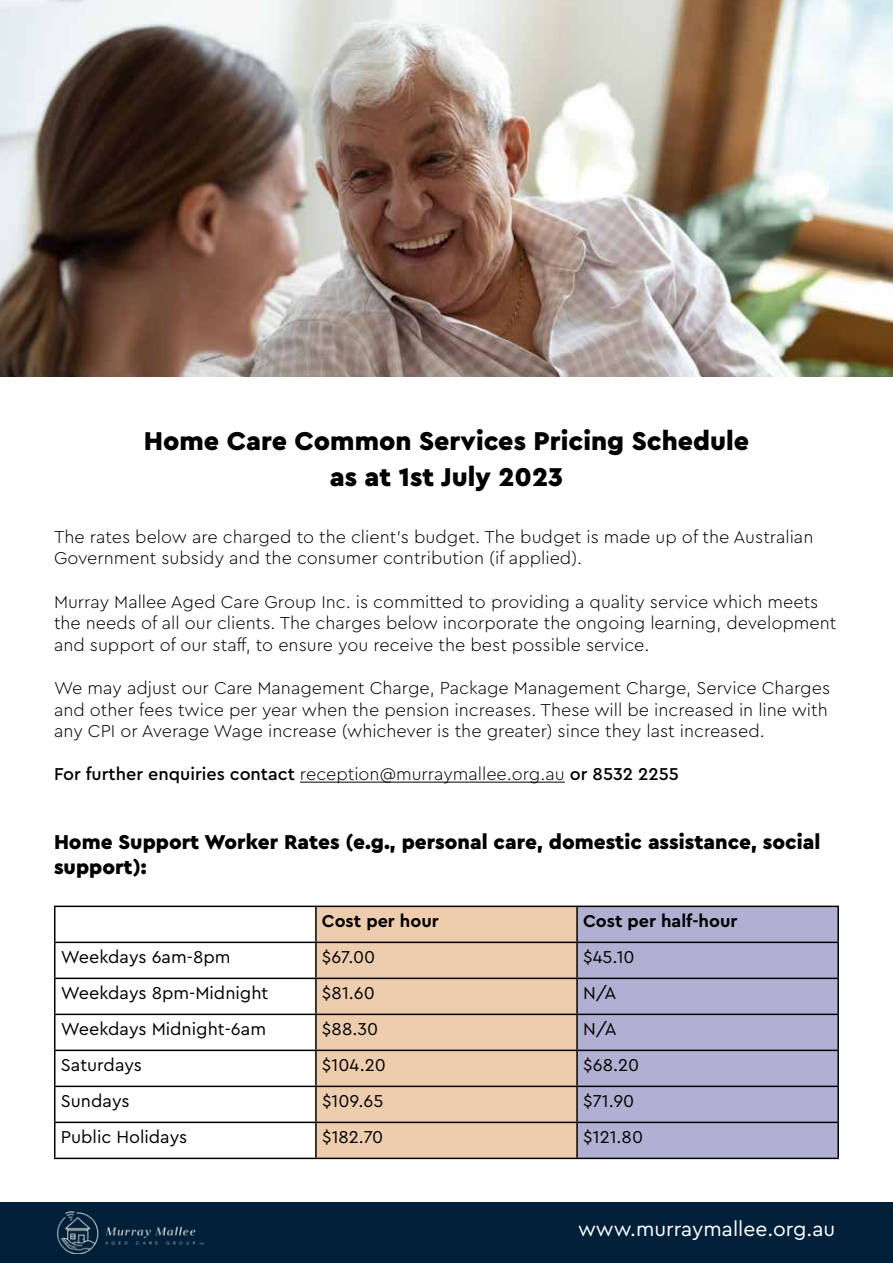
<style>
.page{position:relative;width:893px;height:1263px;background:#fff}
.page>*{position:absolute;margin:0;border:0;box-sizing:border-box;transform-origin:0 0}
.t1{font:900 27px/35.4px "Cera Pro";color:#000;text-align:center}
.t2{font:900 21px/25.2px "Cera Pro";color:#000}
.t3{font:21px "Cera Pro";color:#fff}
.t4{font:300 18px/21.6px "Cera Pro";color:#000}
.t5{font:18px "Cera Pro";color:#000}
.t6{font:500 18px "Cera Pro";color:#000}
.t7{font:700 18px "Cera Pro";color:#000}
.s1{font-weight:300}
</style>
<div class="page">
<img style="left:0;top:0;width:893px;height:377px">
<hr style="left:300px;top:782px;width:265px;height:1px;background:#000">
<div style="left:317px;top:907px;width:259px;height:250px;background:#eeccae"></div>
<div style="left:578px;top:907px;width:259px;height:250px;background:#b1b0d2"></div>
<hr style="left:54px;top:905px;width:262px;height:2px;background:#000">
<hr style="left:54px;top:907px;width:2px;height:34px;background:#000">
<hr style="left:316px;top:905px;width:261px;height:2px;background:#000">
<hr style="left:315px;top:907px;width:2px;height:34px;background:#000">
<hr style="left:577px;top:905px;width:262px;height:2px;background:#000">
<hr style="left:576px;top:907px;width:2px;height:34px;background:#000">
<hr style="left:837px;top:907px;width:2px;height:34px;background:#000">
<hr style="left:54px;top:941px;width:262px;height:2px;background:#000">
<hr style="left:54px;top:943px;width:2px;height:34px;background:#000">
<hr style="left:316px;top:941px;width:261px;height:2px;background:#000">
<hr style="left:315px;top:943px;width:2px;height:34px;background:#000">
<hr style="left:577px;top:941px;width:262px;height:2px;background:#000">
<hr style="left:576px;top:943px;width:2px;height:34px;background:#000">
<hr style="left:837px;top:943px;width:2px;height:34px;background:#000">
<hr style="left:54px;top:977px;width:262px;height:2px;background:#000">
<hr style="left:54px;top:979px;width:2px;height:34px;background:#000">
<hr style="left:316px;top:977px;width:261px;height:2px;background:#000">
<hr style="left:315px;top:979px;width:2px;height:34px;background:#000">
<hr style="left:577px;top:977px;width:262px;height:2px;background:#000">
<hr style="left:576px;top:979px;width:2px;height:34px;background:#000">
<hr style="left:837px;top:979px;width:2px;height:34px;background:#000">
<hr style="left:54px;top:1013px;width:262px;height:2px;background:#000">
<hr style="left:54px;top:1015px;width:2px;height:34px;background:#000">
<hr style="left:316px;top:1013px;width:261px;height:2px;background:#000">
<hr style="left:315px;top:1015px;width:2px;height:34px;background:#000">
<hr style="left:577px;top:1013px;width:262px;height:2px;background:#000">
<hr style="left:576px;top:1015px;width:2px;height:34px;background:#000">
<hr style="left:837px;top:1015px;width:2px;height:34px;background:#000">
<hr style="left:54px;top:1049px;width:262px;height:2px;background:#000">
<hr style="left:54px;top:1051px;width:2px;height:34px;background:#000">
<hr style="left:316px;top:1049px;width:261px;height:2px;background:#000">
<hr style="left:315px;top:1051px;width:2px;height:34px;background:#000">
<hr style="left:577px;top:1049px;width:262px;height:2px;background:#000">
<hr style="left:576px;top:1051px;width:2px;height:34px;background:#000">
<hr style="left:837px;top:1051px;width:2px;height:34px;background:#000">
<hr style="left:54px;top:1085px;width:262px;height:2px;background:#000">
<hr style="left:54px;top:1087px;width:2px;height:34px;background:#000">
<hr style="left:316px;top:1085px;width:261px;height:2px;background:#000">
<hr style="left:315px;top:1087px;width:2px;height:34px;background:#000">
<hr style="left:577px;top:1085px;width:262px;height:2px;background:#000">
<hr style="left:576px;top:1087px;width:2px;height:34px;background:#000">
<hr style="left:837px;top:1087px;width:2px;height:34px;background:#000">
<hr style="left:54px;top:1121px;width:262px;height:2px;background:#000">
<hr style="left:54px;top:1123px;width:2px;height:34px;background:#000">
<hr style="left:316px;top:1121px;width:261px;height:2px;background:#000">
<hr style="left:315px;top:1123px;width:2px;height:34px;background:#000">
<hr style="left:577px;top:1121px;width:262px;height:2px;background:#000">
<hr style="left:576px;top:1123px;width:2px;height:34px;background:#000">
<hr style="left:837px;top:1123px;width:2px;height:34px;background:#000">
<hr style="left:54px;top:1157px;width:262px;height:2px;background:#000">
<hr style="left:316px;top:1157px;width:261px;height:2px;background:#000">
<hr style="left:577px;top:1157px;width:262px;height:2px;background:#000">
<div style="left:0;top:1202px;width:893px;height:61px;background:#001f38"></div>
<img style="left:56px;top:1211px;width:149px;height:43px">
<h1 class="t1" style="left:144px;top:422px;width:607px">Home Care Common Services Pricing Schedule as at 1st July 2023</h1>
<p class="t4" style="left:54px;top:525px;width:761px">The rates below are charged to the client’s budget. The budget is made up of the Australian<br>Government subsidy and the consumer contribution (if applied).</p>
<p class="t4" style="left:54px;top:590px;width:784px">Murray Mallee Aged Care Group Inc. is committed to providing a quality service which meets the needs of all our clients. The charges below incorporate the ongoing learning, development and support of our staff, to ensure you receive the best possible service.</p>
<p class="t4" style="left:54px;top:676px;width:778px">We may adjust our Care Management Charge, Package Management Charge, Service Charges and other fees twice per year when the pension increases. These will be increased in line with any CPI or Average Wage increase (whichever is the greater) since they last increased.</p>
<p class="t6" style="left:54px;top:762px;width:626px">For further enquiries contact <span class="s1">reception@murraymallee.org.au</span> or 8532 2255</p>
<p class="t2" style="left:54px;top:828px;width:768px">Home Support Worker Rates (e.g., personal care, domestic assistance, social support):</p>
<p class="t7" style="left:322px;top:909px;width:118px">Cost per hour</p>
<p class="t7" style="left:583px;top:909px;width:156px">Cost per half-hour</p>
<p class="t5" style="left:61px;top:945px;width:171px">Weekdays 6am-8pm</p>
<p class="t5" style="left:322px;top:945px;width:55px">$67.00</p>
<p class="t5" style="left:583px;top:945px;width:53px">$45.10</p>
<p class="t5" style="left:61px;top:981px;width:209px">Weekdays 8pm-Midnight</p>
<p class="t5" style="left:322px;top:981px;width:54px">$81.60</p>
<p class="t5" style="left:583px;top:981px;width:35px">N/A</p>
<p class="t5" style="left:61px;top:1017px;width:207px">Weekdays Midnight-6am</p>
<p class="t5" style="left:322px;top:1017px;width:58px">$88.30</p>
<p class="t5" style="left:583px;top:1017px;width:35px">N/A</p>
<p class="t5" style="left:61px;top:1053px;width:83px">Saturdays</p>
<p class="t5" style="left:322px;top:1053px;width:65px">$104.20</p>
<p class="t5" style="left:583px;top:1053px;width:58px">$68.20</p>
<p class="t5" style="left:61px;top:1089px;width:70px">Sundays</p>
<p class="t5" style="left:322px;top:1089px;width:63px">$109.65</p>
<p class="t5" style="left:583px;top:1089px;width:53px">$71.90</p>
<p class="t5" style="left:61px;top:1125px;width:128px">Public Holidays</p>
<p class="t5" style="left:322px;top:1125px;width:63px">$182.70</p>
<p class="t5" style="left:583px;top:1125px;width:61px">$121.80</p>
<p class="t3" style="left:578px;top:1215px;width:259px">www.murraymallee.org.au</p>
</div>
